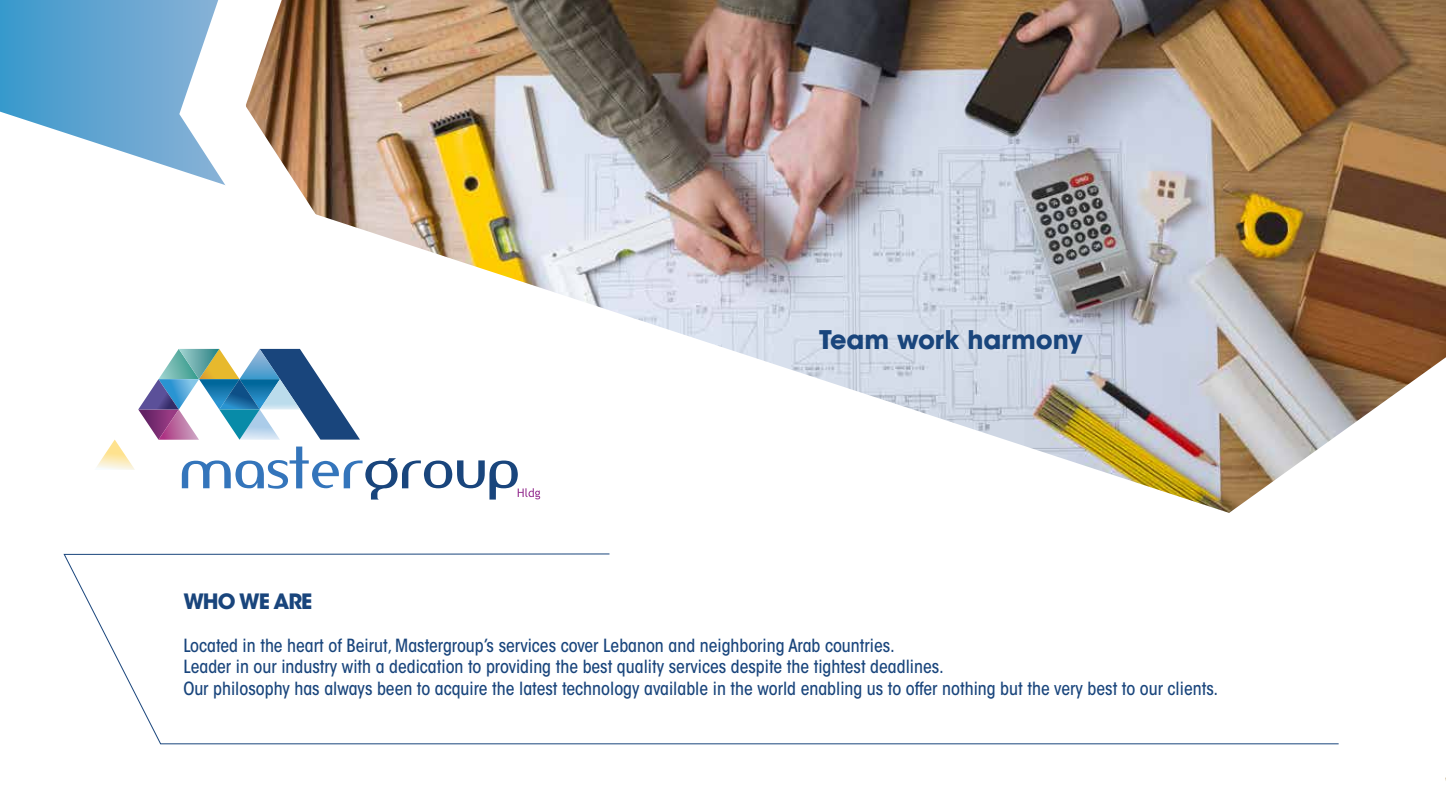
<style>
.page{position:relative;width:1446px;height:808px;background:#fff}
.page>*{position:absolute;margin:0;border:0;box-sizing:border-box;transform-origin:0 0}
.t1{font:700 25.5px "ITC Avant Garde Std";color:#19457c}
.t2{font:700 21px "ITC Avant Garde Std";letter-spacing:-.05em;color:#19457c}
.t3{font:500 condensed 18px/21.6px "ITC Avant Garde Std";color:#19457c}
</style>
<div class="page">
<img style="left:260px;top:0;width:1186px;height:513px">
<svg style="left:97px;top:349px;width:443px;height:151px"></svg>
<svg style="left:0;top:0;width:146px;height:160px"></svg>
<svg style="left:146px;top:0;width:247px;height:344px"></svg>
<svg style="left:63px;top:553px;width:1276px;height:191px"></svg>
<h1 class="t1" style="left:819px;top:323px;width:265px">Team work harmony</h1>
<p class="t2" style="left:183px;top:588px;width:130px">WHO WE ARE</p>
<p class="t3" style="left:183px;top:634px;width:1036px">Located in the heart of Beirut, Mastergroup’s services cover Lebanon and neighboring Arab countries.<br>Leader in our industry with a dedication to providing the best quality services despite the tightest deadlines.<br>Our philosophy has always been to acquire the latest technology available in the world enabling us to offer nothing but the very best to our clients.</p>
</div>
